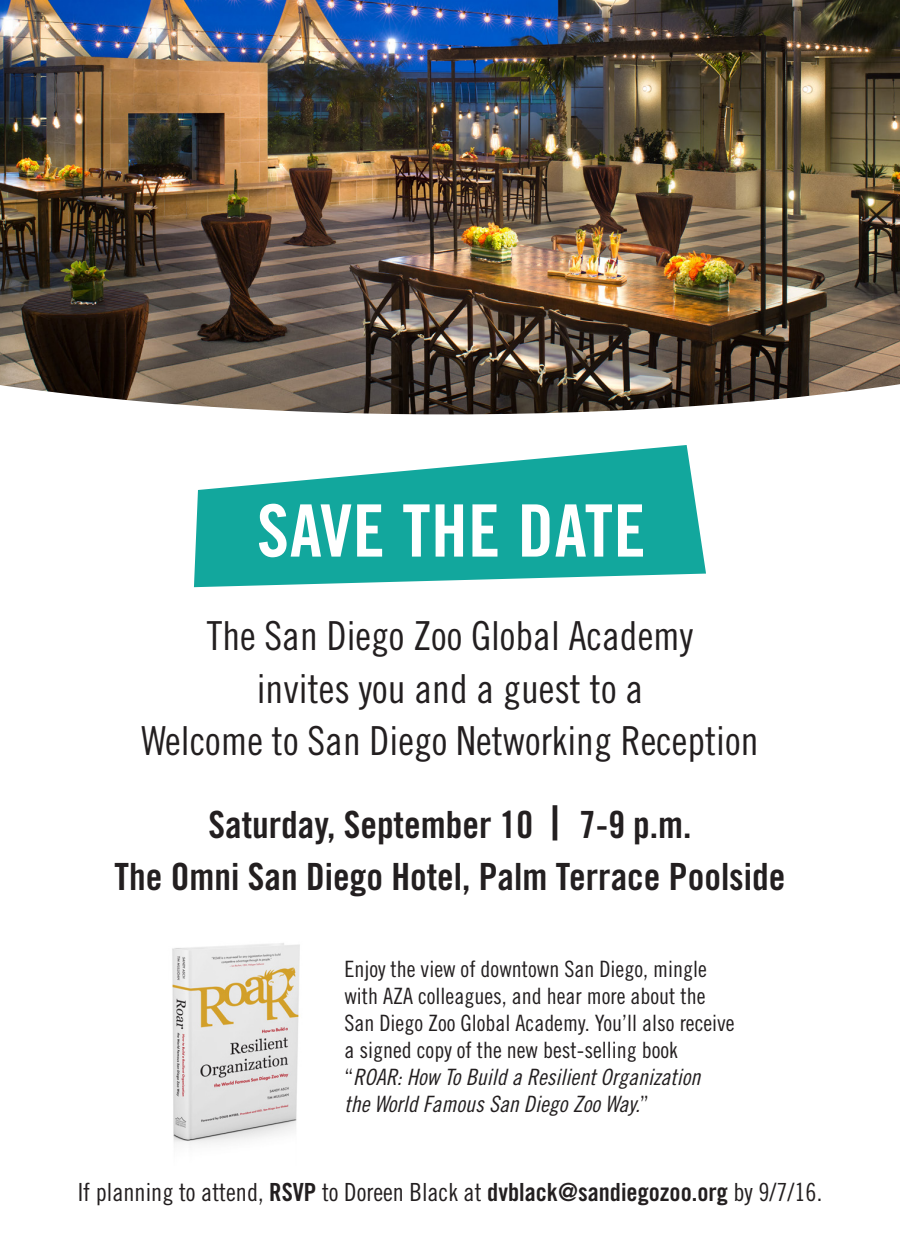
<style>
.page{position:relative;width:900px;height:1260px;background:#fff}
.page>*{position:absolute;margin:0;border:0;box-sizing:border-box;transform-origin:0 0}
.t1{font:72.25px "Trade Gothic LT Std Bd Cn 20";letter-spacing:.01em;color:#fff}
.t2{font:40px "Trade Gothic LT Std Cn 18";color:#231f20}
.t3{font:37.5px "Trade Gothic LT Std Bd Cn 20";color:#231f20}
.t4{font:25px "Trade Gothic LT Std Cn 18";color:#231f20}
.t5{font:22.5px/27px "Trade Gothic LT Std Cn 18";color:#231f20}
.t6{font:22.5px "Trade Gothic LT Std Cn 18 Obl";color:#231f20}
.s1{font-size:47.5px}
.s2{font-family:"Trade Gothic LT Std Cn 18 Obl"}
.s3{font-family:"Trade Gothic LT Std Cn 18"}
.s4{font-family:"Trade Gothic LT Std Bd Cn 20"}
</style>
<div class="page">
<img style="left:0;top:0;width:900px;height:368px">
<svg style="left:0;top:368px;width:900px;height:220px"></svg>
<img style="left:172px;top:943px;width:128px;height:202px">
<svg style="left:194px;top:445px;width:512px;height:142px;fill:#12a79d"></svg>
<p class="t1" style="left:257px;top:487px;width:390px">SAVE THE DATE</p>
<p class="t2" style="left:207px;top:612px;width:488px">The San Diego Zoo Global Academy</p>
<p class="t2" style="left:257px;top:665px;width:388px">invites you and a guest to a</p>
<p class="t2" style="left:142px;top:717px;width:618px">Welcome to San Diego Networking Reception</p>
<p class="t3" style="left:208px;top:802px;width:485px">Saturday, September 10 <span class="s1">|</span> 7-9 p.m.</p>
<p class="t3" style="left:114px;top:854px;width:673px">The Omni San Diego Hotel, Palm Terrace Poolside</p>
<p class="t5" style="left:344px;top:955px;width:392px">Enjoy the view of downtown San Diego, mingle with AZA colleagues, and hear more about the San Diego Zoo Global Academy. You’ll also receive a signed copy of the new best-selling book “<span class="s2">ROAR: How To Build a Resilient Organization</span></p>
<p class="t6" style="left:344px;top:1091px;width:306px">the World Famous San Diego Zoo Way.<span class="s3">”</span></p>
<p class="t4" style="left:78px;top:1177px;width:746px">If planning to attend, <span class="s4">RSVP</span> to Doreen Black at <span class="s4">dvblack@sandiegozoo.org</span> by 9/7/16.</p>
</div>
